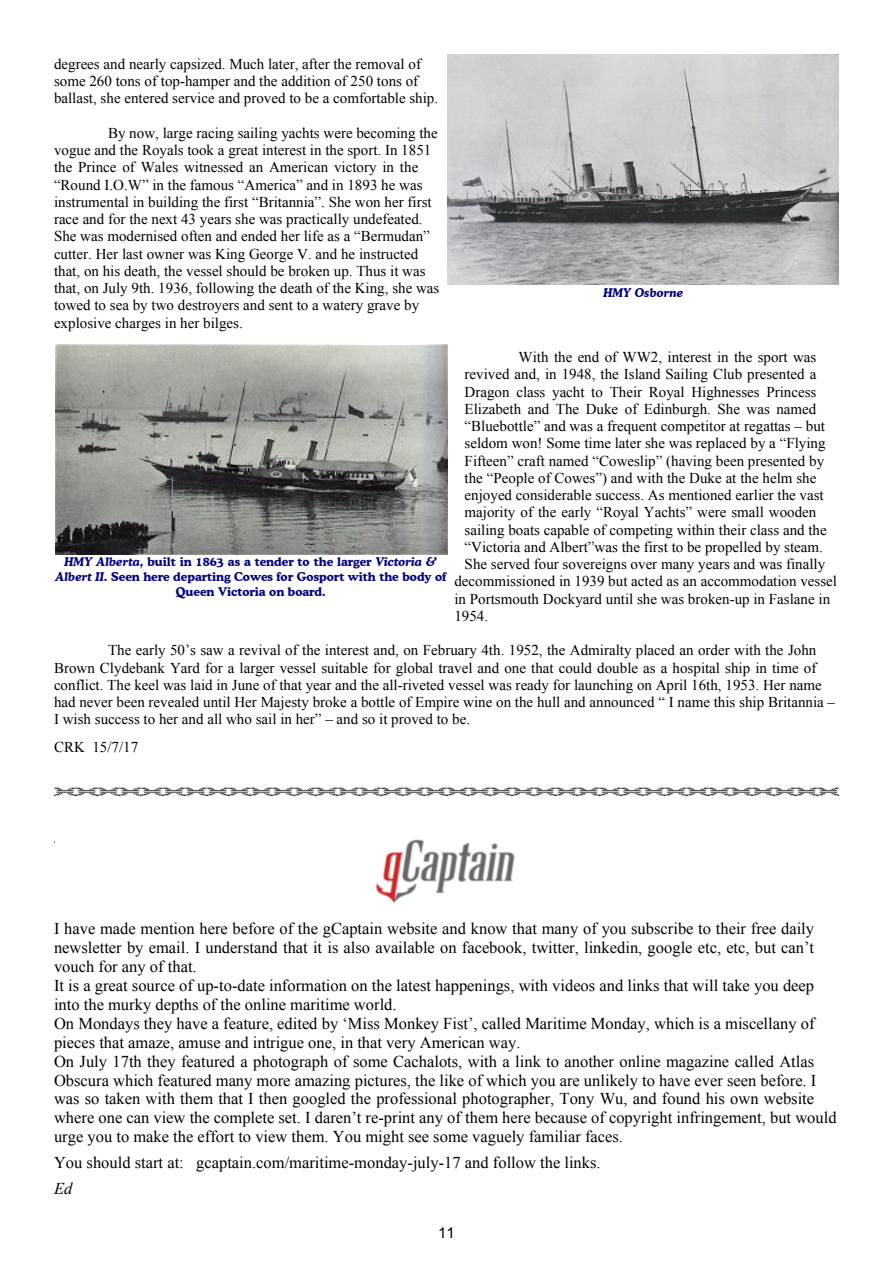
<style>
.page{position:relative;width:893px;height:1263px;background:#fff}
.page>*{position:absolute;margin:0;border:0;box-sizing:border-box;transform-origin:0 0}
.t1{font:16.5px/18.9px "Times New Roman";color:#000}
.t2{font:italic 16.5px "Times New Roman";color:#000}
.t3{font:15px/17.2px "Times New Roman";color:#000}
.t4{font:15px "Arial";color:#000}
.t5{font:700 12px/14.5px "Cooper BT";color:#000080;text-align:center}
.t6{font:italic 700 12px "Cooper BT";color:#000080}
.s1{font-style:italic}
</style>
<div class="page">
<img style="left:448px;top:54px;width:391px;height:231px">
<img style="left:55px;top:345px;width:393px;height:209px">
<img style="left:54px;top:787px;width:786px;height:10px">
<img style="left:375px;top:839px;width:140px;height:64px">
<p class="t3" style="left:54px;top:57px;width:386px">degrees and nearly capsized. Much later, after the removal of some 260 tons of top-hamper and the addition of 250 tons of ballast, she entered service and proved to be a comfortable ship.</p>
<p class="t3" style="left:54px;top:126px;width:387px;text-indent:54px">By now, large racing sailing yachts were becoming the vogue and the Royals took a great interest in the sport. In 1851 the Prince of Wales witnessed an American victory in the “Round I.O.W” in the famous “America” and in 1893 he was instrumental in building the first “Britannia”. She won her first race and for the next 43 years she was practically undefeated.<br>She was modernised often and ended her life as a “Bermudan” cutter. Her last owner was King George V. and he instructed that, on his death, the vessel should be broken up. Thus it was that, on July 9th. 1936, following the death of the King, she was towed to sea by two destroyers and sent to a watery grave by explosive charges in her bilges.</p>
<p class="t6" style="left:603px;top:288px;width:81px">HMY Osborne</p>
<p class="t3" style="left:519px;top:350px;width:299px">With the end of WW2, interest in the sport was</p>
<p class="t3" style="left:465px;top:367px;width:353px">revived and, in 1948, the Island Sailing Club presented a</p>
<p class="t3" style="left:465px;top:384px;width:353px">Dragon class yacht to Their Royal Highnesses Princess</p>
<p class="t3" style="left:465px;top:402px;width:353px">Elizabeth and The Duke of Edinburgh. She was named</p>
<p class="t3" style="left:465px;top:419px;width:362px">“Bluebottle” and was a frequent competitor at regattas – but</p>
<p class="t3" style="left:465px;top:436px;width:362px">seldom won! Some time later she was replaced by a “Flying</p>
<p class="t3" style="left:465px;top:453px;width:361px">Fifteen” craft named “Coweslip” (having been presented by</p>
<p class="t3" style="left:465px;top:471px;width:353px">the “People of Cowes”) and with the Duke at the helm she</p>
<p class="t3" style="left:465px;top:488px;width:361px">enjoyed considerable success. As mentioned earlier the vast</p>
<p class="t3" style="left:465px;top:505px;width:353px">majority of the early “Royal Yachts” were small wooden</p>
<p class="t3" style="left:465px;top:522px;width:364px">sailing boats capable of competing within their class and the</p>
<p class="t3" style="left:465px;top:540px;width:360px">“Victoria and Albert”was the first to be propelled by steam.</p>
<p class="t3" style="left:465px;top:557px;width:362px">She served four sovereigns over many years and was finally</p>
<p class="t3" style="left:454px;top:574px;width:384px">decommissioned in 1939 but acted as an accommodation vessel</p>
<p class="t3" style="left:454px;top:591px;width:377px">in Portsmouth Dockyard until she was broken-up in Faslane in</p>
<p class="t3" style="left:454px;top:609px;width:35px">1954.</p>
<p class="t3" style="left:54px;top:643px;width:783px;text-indent:54px">The early 50’s saw a revival of the interest and, on February 4th. 1952, the Admiralty placed an order with the John Brown Clydebank Yard for a larger vessel suitable for global travel and one that could double as a hospital ship in time of conflict. The keel was laid in June of that year and the all-riveted vessel was ready for launching on April 16th, 1953. Her name had never been revealed until Her Majesty broke a bottle of Empire wine on the hull and announced “ I name this ship Britannia – I wish success to her and all who sail in her” – and so it proved to be.</p>
<p class="t3" style="left:54px;top:740px;width:86px">CRK 15/7/17</p>
<p class="t5" style="left:55px;top:556px;width:392px"><span class="s1">HMY Alberta,</span> built in 1863 as a tender to the larger <span class="s1">Victoria &amp;<br>Albert II.</span> Seen here departing Cowes for Gosport with the body of<br>Queen Victoria on board.</p>
<p class="t1" style="left:54px;top:920px;width:784px">I have made mention here before of the gCaptain website and know that many of you subscribe to their free daily newsletter by email. I understand that it is also available on facebook, twitter, linkedin, google etc, etc, but can’t vouch for any of that.<br>It is a great source of up-to-date information on the latest happenings, with videos and links that will take you deep into the murky depths of the online maritime world.<br>On Mondays they have a feature, edited by ‘Miss Monkey Fist’, called Maritime Monday, which is a miscellany of pieces that amaze, amuse and intrigue one, in that very American way.<br>On July 17th they featured a photograph of some Cachalots, with a link to another online magazine called Atlas Obscura which featured many more amazing pictures, the like of which you are unlikely to have ever seen before. I was so taken with them that I then googled the professional photographer, Tony Wu, and found his own website where one can view the complete set. I daren’t re-print any of them here because of copyright infringement, but would urge you to make the effort to view them. You might see some vaguely familiar faces.</p>
<p class="t1" style="left:54px;top:1155px;width:548px">You should start at: gcaptain.com/maritime-monday-july-17 and follow the links.</p>
<p class="t2" style="left:54px;top:1183px;width:20px">Ed</p>
<p class="t4" style="left:438px;top:1227px;width:18px">11</p>
</div>
